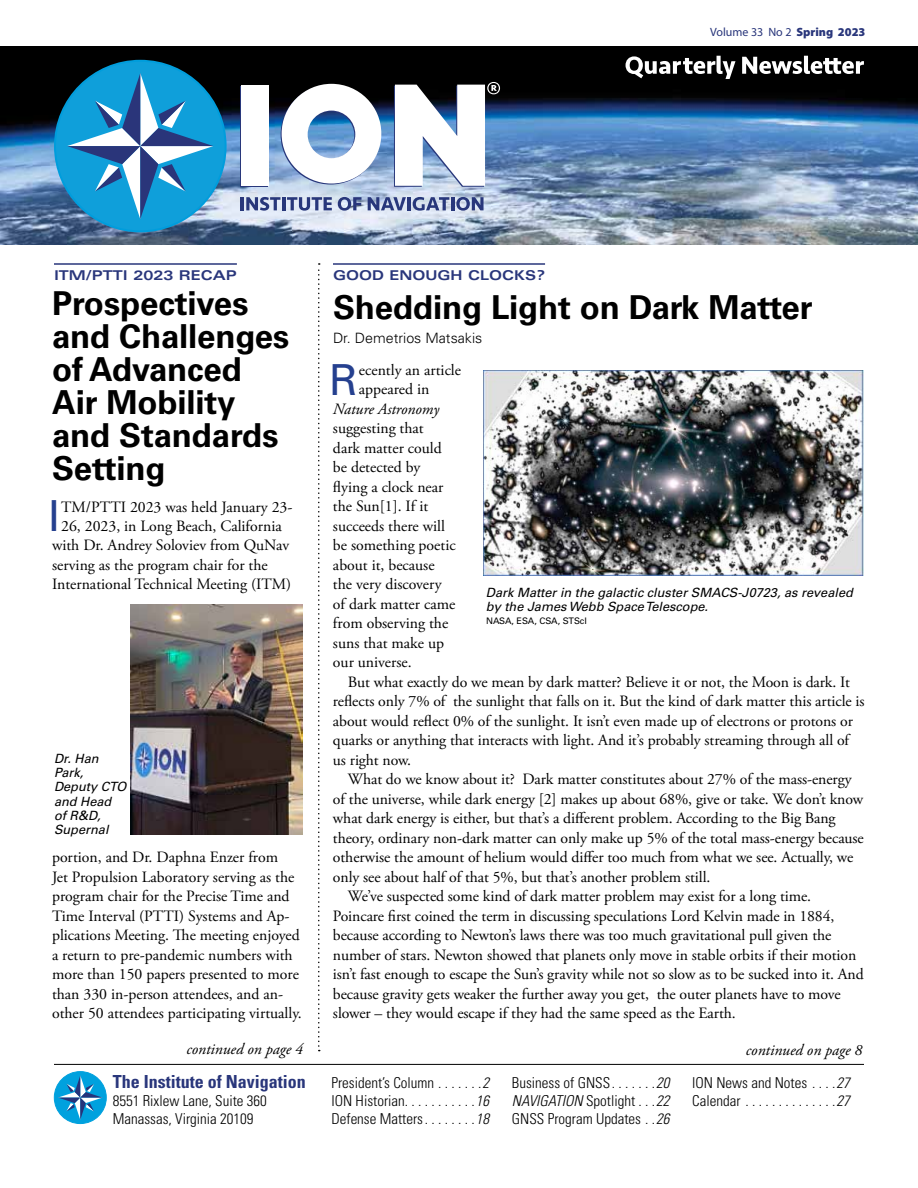
<style>
.page{position:relative;width:918px;height:1188px;background:#fff}
.page>*{position:absolute;margin:0;border:0;box-sizing:border-box;transform-origin:0 0}
.t1{font:42.75px "Univers LT Std";color:#25408f}
.t2{font:700 33px/33px "Univers LT Std";letter-spacing:-.005em;color:#000}
.t3{font:700 condensed 18px "Univers LT Std";color:#29367b}
.t4{font:15.75px/19.5px "Adobe Garamond Pro";letter-spacing:-.005em;color:#000}
.t5{font:italic 15.75px "Adobe Garamond Pro";color:#000}
.t6{font:300 condensed 15px/18px "Univers LT Std";color:#000}
.t7{font:300 14.25px "Univers LT Std";color:#000}
.t8{font:700 expanded 13.5px "Univers LT Std";color:#29367b}
.t9{font:italic 12.75px/14.2px "Univers LT Std";color:#000}
.t10{font:12px "Myriad Pro";color:#29367b}
.t11{font:9px "Univers LT Std";letter-spacing:-.02em;color:#000}
.s1{font-weight:900}
.s2{font-style:italic}
</style>
<div class="page">
<img style="left:0;top:46px;width:918px;height:198px">
<div style="left:54px;top:1072px;width:52px;height:52px;background:#00a1de;border-radius:50%"></div>
<div style="left:54px;top:1071px;width:53px;height:53px;border:1px solid #00a1de;border-radius:50%"></div>
<svg style="left:58px;top:1075px;width:45px;height:45px"></svg>
<svg style="left:626px;top:56px;width:238px;height:23px"></svg>
<hr style="left:54px;top:1064px;width:810px;height:1px;background:#000">
<div style="left:240px;top:86px;width:28px;height:100px;background:#28377b"></div>
<div style="left:55px;top:61px;width:171px;height:170px;background:#0f9fda;border-radius:50%"></div>
<svg style="left:67px;top:73px;width:146px;height:146px"></svg>
<hr style="left:240px;top:197px;width:4px;height:13px;background:#28377b">
<svg style="left:246px;top:197px;width:86px;height:14px"></svg>
<svg style="left:338px;top:197px;width:24px;height:14px"></svg>
<svg style="left:368px;top:197px;width:38px;height:13px"></svg>
<hr style="left:407px;top:197px;width:4px;height:13px;background:#28377b">
<svg style="left:413px;top:197px;width:71px;height:14px"></svg>
<svg style="left:394px;top:82px;width:106px;height:105px"></svg>
<div style="left:241px;top:85px;width:28px;height:101px;background:#fff"></div>
<svg style="left:281px;top:84px;width:100px;height:101px"></svg>
<svg style="left:318px;top:263px;width:2px;height:788px"></svg>
<hr style="left:333px;top:263px;width:212px;height:2px;background:#29367b">
<img style="left:484px;top:370px;width:380px;height:205px">
<img style="left:131px;top:605px;width:172px;height:229px">
<hr style="left:54px;top:263px;width:183px;height:2px;background:#29367b">
<p class="t10" style="left:710px;top:25px;width:157px">Volume 33 No 2 <span class="s1">Spring 2023</span></p>
<p class="t8" style="left:54px;top:267px;width:184px">ITM/PTTI 2023 RECAP</p>
<h2 class="t2" style="left:52px;top:287px;width:239px">Prospectives and Challenges of Advanced<br>Air Mobility and Standards<br>Setting</h2>
<h1 class="t1" style="left:48px;top:491px;width:13px">I</h1>
<p class="t4" style="left:61px;top:497px;width:233px">TM/PTTI 2023 was held January 23-</p>
<p class="t4" style="left:61px;top:517px;width:222px">26, 2023, in Long Beach, California</p>
<p class="t4" style="left:52px;top:536px;width:239px">with Dr. Andrey Soloviev from QuNav</p>
<p class="t4" style="left:52px;top:556px;width:217px">serving as the program chair for the</p>
<p class="t4" style="left:52px;top:575px;width:241px">International Technical Meeting (ITM)</p>
<p class="t9" style="left:54px;top:751px;width:74px">Dr. Han<br>Park,<br>Deputy CTO and Head of R&amp;D,<br>Supernal</p>
<p class="t4" style="left:52px;top:848px;width:251px">portion, and Dr. Daphna Enzer from<br>Jet Propulsion Laboratory serving as the program chair for the Precise Time and Time Interval (PTTI) Systems and Ap&shy;plications Meeting. The meeting enjoyed a return to pre-pandemic numbers with more than 150 papers presented to more than 330 in-person attendees, and an&shy;other 50 attendees participating virtually.</p>
<p class="t8" style="left:333px;top:267px;width:214px">GOOD ENOUGH CLOCKS?</p>
<h2 class="t2" style="left:333px;top:291px;width:481px">Shedding Light on Dark Matter</h2>
<p class="t7" style="left:333px;top:329px;width:151px">Dr. Demetrios Matsakis</p>
<h1 class="t1" style="left:329px;top:354px;width:30px">R</h1>
<p class="t4" style="left:359px;top:361px;width:104px">ecently an article appeared in</p>
<p class="t5" style="left:333px;top:400px;width:108px">Nature Astronomy</p>
<p class="t4" style="left:333px;top:419px;width:124px">suggesting that<br>dark matter could be detected by flying a clock near the Sun[1]. If it succeeds there will be something poetic about it, because the very discovery of dark matter came from observing the suns that make up our universe.</p>
<p class="t4" style="left:333px;top:673px;width:533px;text-indent:15px">But what exactly do we mean by dark matter? Believe it or not, the Moon is dark. It reflects only 7% of the sunlight that falls on it. But the kind of dark matter this article is about would reflect 0% of the sunlight. It isn’t even made up of electrons or protons or quarks or anything that interacts with light. And it’s probably streaming through all of us right now.</p>
<p class="t4" style="left:348px;top:770px;width:505px">What do we know about it? Dark matter constitutes about 27% of the mass-energy</p>
<p class="t4" style="left:333px;top:790px;width:532px">of the universe, while dark energy [2] makes up about 68%, give or take. We don’t know</p>
<p class="t4" style="left:333px;top:809px;width:504px">what dark energy is either, but that’s a different problem. According to the Big Bang</p>
<p class="t4" style="left:333px;top:829px;width:532px">theory, ordinary non-dark matter can only make up 5% of the total mass-energy because</p>
<p class="t4" style="left:333px;top:848px;width:522px">otherwise the amount of helium would differ too much from what we see. Actually, we</p>
<p class="t4" style="left:333px;top:868px;width:379px">only see about half of that 5%, but that’s another problem still.</p>
<p class="t4" style="left:348px;top:887px;width:465px">We’ve suspected some kind of dark matter problem may exist for a long time.</p>
<p class="t4" style="left:333px;top:907px;width:503px">Poincare first coined the term in discussing speculations Lord Kelvin made in 1884,</p>
<p class="t4" style="left:333px;top:926px;width:500px">because according to Newton’s laws there was too much gravitational pull given the</p>
<p class="t4" style="left:333px;top:946px;width:525px">number of stars. Newton showed that planets only move in stable orbits if their motion</p>
<p class="t4" style="left:333px;top:965px;width:532px">isn’t fast enough to escape the Sun’s gravity while not so slow as to be sucked into it. And</p>
<p class="t4" style="left:333px;top:985px;width:509px">because gravity gets weaker the further away you get, the outer planets have to move</p>
<p class="t4" style="left:333px;top:1004px;width:404px">slower – they would escape if they had the same speed as the Earth.</p>
<p class="t9" style="left:486px;top:585px;width:368px">Dark Matter in the galactic cluster SMACS-J0723, as revealed by the James Webb Space Telescope.</p>
<p class="t11" style="left:486px;top:616px;width:102px">NASA, ESA, CSA, STScI</p>
<p class="t5" style="left:186px;top:1039px;width:118px">continued on page 4</p>
<p class="t5" style="left:746px;top:1041px;width:118px">continued on page 8</p>
<p class="t3" style="left:113px;top:1071px;width:195px">The Institute of Navigation</p>
<p class="t6" style="left:113px;top:1092px;width:156px">8551 Rixlew Lane, Suite 360<br>Manassas, Virginia 20109</p>
<p class="t6" style="left:331px;top:1074px;width:159px;text-align:justify">President’s Column . . . . . . <span class="s2">2<br></span>ION Historian. . . . . . . . . . . <span class="s2">16<br></span>Defense Matters . . . . . . . <span class="s2">18</span></p>
<p class="t6" style="left:512px;top:1074px;width:159px;text-align:justify">Business of GNSS . . . . . . <span class="s2">20<br>NAVIGATION</span> Spotlight . . <span class="s2">22<br></span>GNSS Program Updates . <span class="s2">26</span></p>
<p class="t6" style="left:692px;top:1074px;width:159px">ION News and Notes . . . <span class="s2">27<br></span>Calendar . . . . . . . . . . . . . <span class="s2">27</span></p>
</div>
